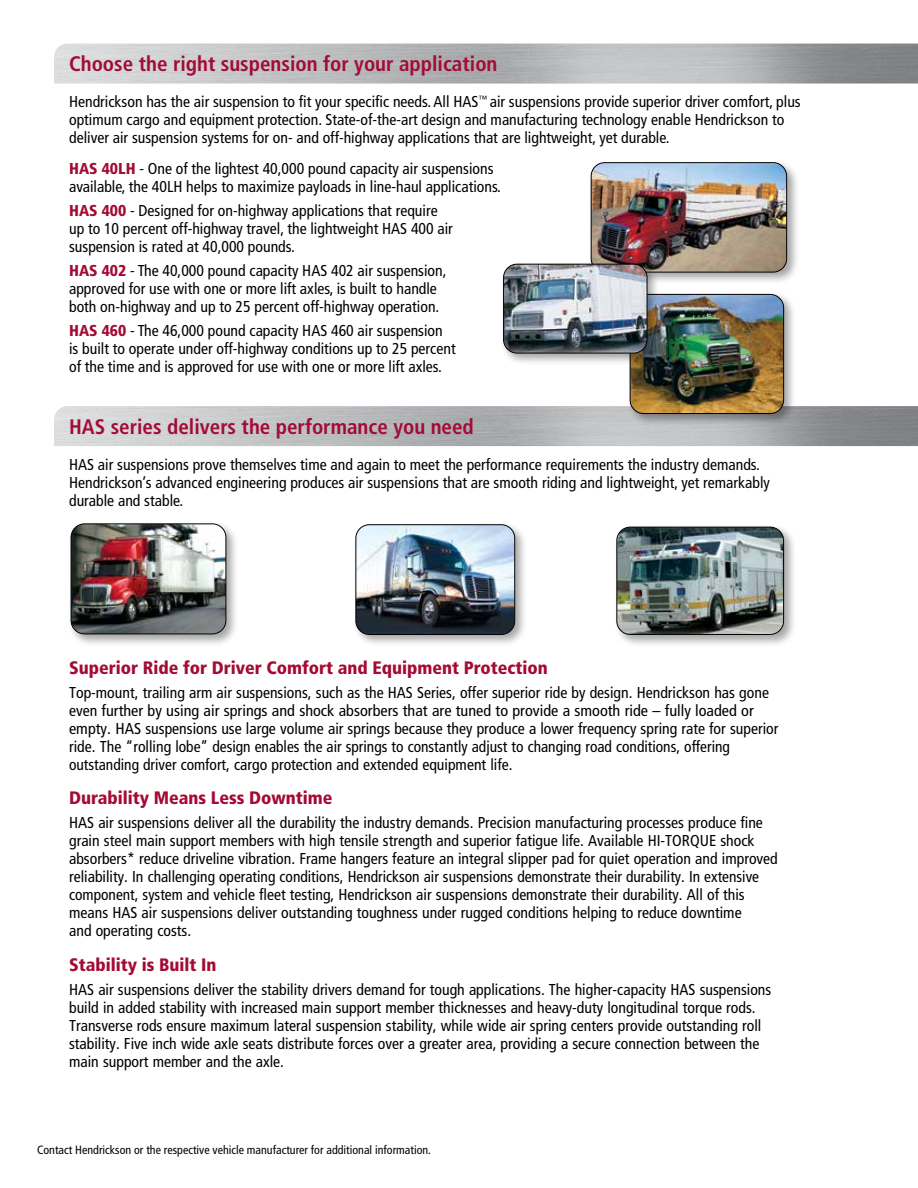
<style>
.page{position:relative;width:918px;height:1188px;background:#fff}
.page>*{position:absolute;margin:0;border:0;box-sizing:border-box;transform-origin:0 0}
.t1{font:700 condensed 21px "Frutiger LT Std";color:#a30b35}
.t2{font:900 condensed 18px "Frutiger LT Std";color:#a30b35}
.t3{font:condensed 15.75px/18px "Frutiger LT Std";color:#000}
.t4{font:condensed 12px "Frutiger LT Std";color:#000}
.s1{font-weight:900;color:#a30b35}
</style>
<div class="page">
<div style="left:352px;top:521px;width:175px;height:126px;background:#000;opacity:.35"></div>
<img style="left:356px;top:525px;width:159px;height:109px">
<div style="left:355px;top:524px;width:160px;height:111px;border:1px solid #000;border-radius:14px"></div>
<div style="left:588px;top:159px;width:211px;height:126px;background:#000;opacity:.35"></div>
<img style="left:591px;top:163px;width:196px;height:109px">
<div style="left:591px;top:162px;width:196px;height:111px;border:1px solid #000;border-radius:14px"></div>
<div style="left:627px;top:291px;width:169px;height:136px;background:#000;opacity:.35"></div>
<img style="left:630px;top:294px;width:154px;height:120px">
<div style="left:630px;top:294px;width:154px;height:120px;border:1px solid #000;border-radius:14px"></div>
<div style="left:68px;top:520px;width:171px;height:127px;background:#000;opacity:.35"></div>
<img style="left:71px;top:524px;width:155px;height:110px">
<div style="left:71px;top:523px;width:155px;height:111px;border:1px solid #000;border-radius:14px"></div>
<div style="left:500px;top:261px;width:160px;height:105px;background:#000;opacity:.35"></div>
<img style="left:504px;top:264px;width:143px;height:89px">
<div style="left:503px;top:264px;width:144px;height:89px;border:1px solid #000;border-radius:14px"></div>
<div style="left:613px;top:524px;width:183px;height:123px;background:#000;opacity:.35"></div>
<img style="left:617px;top:527px;width:167px;height:107px">
<div style="left:616px;top:527px;width:168px;height:108px;border:1px solid #000;border-radius:14px"></div>
<h1 class="t1" style="left:69px;top:52px;width:430px">Choose the right suspension for your application</h1>
<p class="t3" style="left:69px;top:93px;width:733px">Hendrickson has the air suspension to fit your specific needs. All HAS<sup>™</sup> air suspensions provide superior driver comfort, plus optimum cargo and equipment protection. State-of-the-art design and manufacturing technology enable Hendrickson to deliver air suspension systems for on- and off-highway applications that are lightweight, yet durable.</p>
<p class="t3" style="left:69px;top:160px;width:433px"><span class="s1">HAS 40LH</span> - One of the lightest 40,000 pound capacity air suspensions available, the 40LH helps to maximize payloads in line-haul applications.</p>
<p class="t3" style="left:69px;top:202px;width:385px"><span class="s1">HAS 400</span> - Designed for on-highway applications that require up to 10 percent off-highway travel, the lightweight HAS 400 air suspension is rated at 40,000 pounds.</p>
<p class="t3" style="left:69px;top:262px;width:379px"><span class="s1">HAS 402</span> - The 40,000 pound capacity HAS 402 air suspension, approved for use with one or more lift axles, is built to handle both on-highway and up to 25 percent off-highway operation.</p>
<p class="t3" style="left:69px;top:322px;width:388px"><span class="s1">HAS 460</span> - The 46,000 pound capacity HAS 460 air suspension is built to operate under off-highway conditions up to 25 percent of the time and is approved for use with one or more lift axles.</p>
<h1 class="t1" style="left:69px;top:414px;width:406px">HAS series delivers the performance you need</h1>
<p class="t3" style="left:69px;top:456px;width:702px">HAS air suspensions prove themselves time and again to meet the performance requirements the industry demands.<br>Hendrickson’s advanced engineering produces air suspensions that are smooth riding and lightweight, yet remarkably durable and stable.</p>
<p class="t2" style="left:69px;top:657px;width:480px">Superior Ride for Driver Comfort and Equipment Protection</p>
<p class="t3" style="left:69px;top:683px;width:711px">Top-mount, trailing arm air suspensions, such as the HAS Series, offer superior ride by design. Hendrickson has gone even further by using air springs and shock absorbers that are tuned to provide a smooth ride – fully loaded or empty. HAS suspensions use large volume air springs because they produce a lower frequency spring rate for superior ride. The “rolling lobe” design enables the air springs to constantly adjust to changing road conditions, offering outstanding driver comfort, cargo protection and extended equipment life.</p>
<p class="t2" style="left:69px;top:787px;width:265px">Durability Means Less Downtime</p>
<p class="t3" style="left:69px;top:814px;width:710px">HAS air suspensions deliver all the durability the industry demands. Precision manufacturing processes produce fine grain steel main support members with high tensile strength and superior fatigue life. Available HI-TORQUE shock absorbers* reduce driveline vibration. Frame hangers feature an integral slipper pad for quiet operation and improved reliability. In challenging operating conditions, Hendrickson air suspensions demonstrate their durability. In extensive component, system and vehicle fleet testing, Hendrickson air suspensions demonstrate their durability. All of this means HAS air suspensions deliver outstanding toughness under rugged conditions helping to reduce downtime<br>and operating costs.</p>
<p class="t2" style="left:69px;top:954px;width:149px">Stability is Built In</p>
<p class="t3" style="left:69px;top:980px;width:704px">HAS air suspensions deliver the stability drivers demand for tough applications. The higher-capacity HAS suspensions build in added stability with increased main support member thicknesses and heavy-duty longitudinal torque rods.<br>Transverse rods ensure maximum lateral suspension stability, while wide air spring centers provide outstanding roll stability. Five inch wide axle seats distribute forces over a greater area, providing a secure connection between the main support member and the axle.</p>
<p class="t4" style="left:37px;top:1143px;width:396px">Contact Hendrickson or the respective vehicle manufacturer for additional information.</p>
</div>
